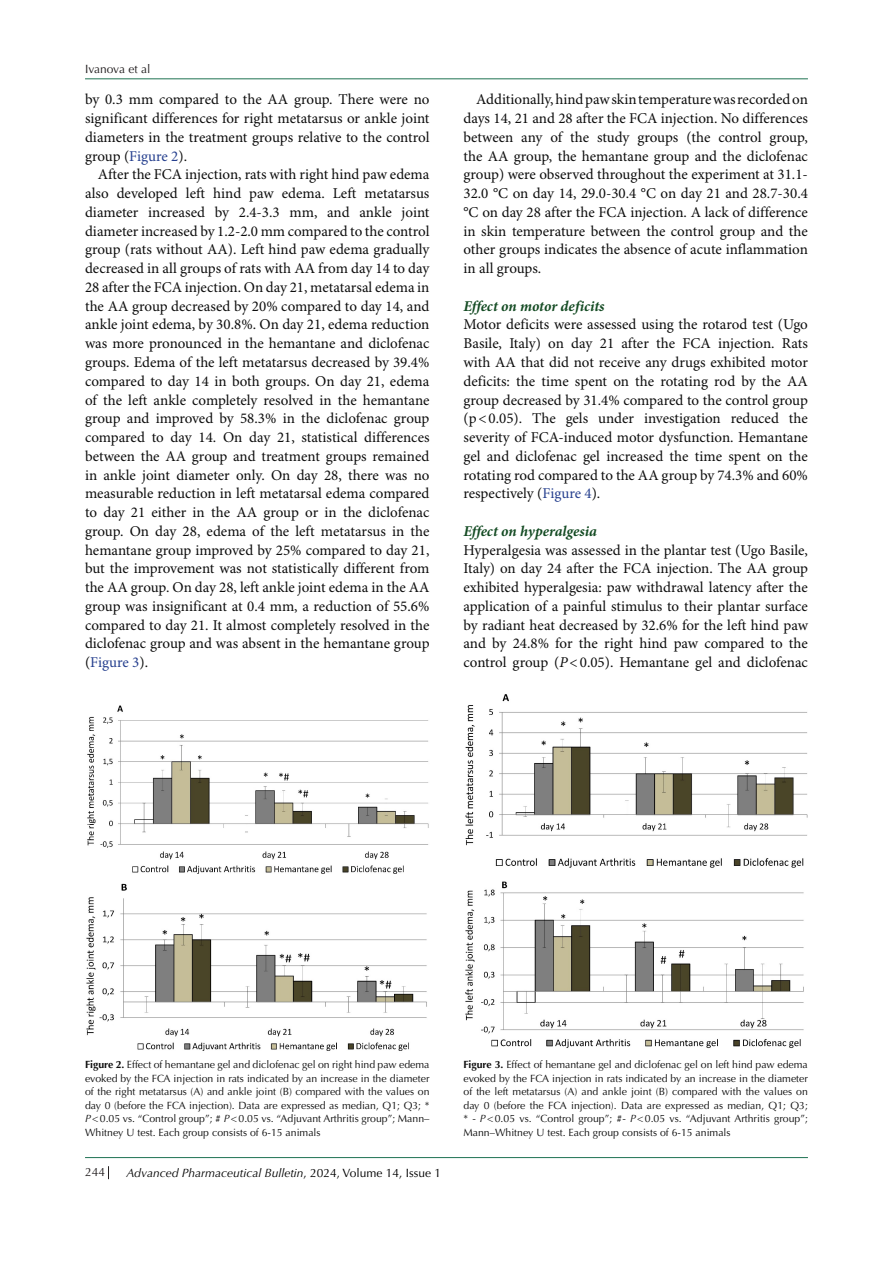
<style>
.page{position:relative;width:893px;height:1263px;background:#fff}
.page>*{position:absolute;margin:0;border:0;box-sizing:border-box;transform-origin:0 0}
.t1{font:15px/18.8px "Minion Pro";letter-spacing:-.005em;color:#0d0d0d;text-align:justify}
.t2{font:italic 700 15px "Minion Pro";color:#144b23}
.t3{font:italic 12px "Optima LT Std";color:#000}
.t4{font:12px "Optima LT Std";color:#231f20}
.t5{font:10.5px/13.5px "Optima LT Std";color:#0d0d0d;text-align:justify}
.s1{color:#253f8e}
.s2{color:#0b0c0b}
.s3{font-style:italic}
.s4{font-weight:700}
.s5{font-style:normal}
</style>
<div class="page">
<svg style="left:108px;top:1166px;width:1px;height:13px"></svg>
<hr style="left:85px;top:1157px;width:723px;height:1px;background:#1e7252">
<hr style="left:85px;top:78px;width:723px;height:1px;background:#1e7252">
<img style="left:86px;top:705px;width:343px;height:346px">
<img style="left:465px;top:694px;width:343px;height:355px">
<p class="t4" style="left:85px;top:62px;width:67px">Ivanova et al</p>
<p class="t1" style="left:85px;top:91px;width:346px">by 0.3 mm compared to the AA group. There were no significant differences for right metatarsus or ankle joint diameters in the treatment groups relative to the control group (<span class="s1">Figure 2</span>).</p>
<p class="t1" style="left:85px;top:166px;width:346px;text-indent:13px">After the FCA injection, rats with right hind paw edema also developed left hind paw edema. Left metatarsus diameter increased by 2.4-3.3 mm, and ankle joint diameter increased by 1.2-2.0 mm compared to the control group (rats without AA). Left hind paw edema gradually decreased in all groups of rats with AA from day 14 to day 28 after the FCA injection. On day 21, metatarsal edema in the AA group decreased by 20% compared to day 14, and ankle joint edema, by 30.8%. On day 21, edema reduction was more pronounced in the hemantane and diclofenac groups. Edema of the left metatarsus decreased by 39.4% compared to day 14 in both groups. On day 21, edema of the left ankle completely resolved in the hemantane group and improved by 58.3% in the diclofenac group compared to day 14. On day 21, statistical differences between the AA group and treatment groups remained in ankle joint diameter only. On day 28, there was no measurable reduction in left metatarsal edema compared to day 21 either in the AA group or in the diclofenac group. On day 28, edema of the left metatarsus in the hemantane group improved by 25% compared to day 21, but the improvement was not statistically different from the AA group. On day 28, left ankle joint edema in the AA group was insignificant at 0.4 mm, a reduction of 55.6% compared to day 21. It almost completely resolved in the diclofenac group and was absent in the hemantane group (<span class="s1">Figure 3</span><span class="s2">).</span></p>
<p class="t1" style="left:463px;top:91px;width:346px;text-indent:13px">Additionally, hind paw skin temperature was recorded on days 14, 21 and 28 after the FCA injection. No differences between any of the study groups (the control group, the AA group, the hemantane group and the diclofenac group) were observed throughout the experiment at 31.1- 32.0 °C on day 14, 29.0-30.4 °C on day 21 and 28.7-30.4 °C on day 28 after the FCA injection. A lack of difference in skin temperature between the control group and the other groups indicates the absence of acute inflammation in all groups.</p>
<p class="t2" style="left:463px;top:295px;width:143px">Effect on motor deficits</p>
<p class="t1" style="left:463px;top:316px;width:346px">Motor deficits were assessed using the rotarod test (Ugo Basile, Italy) on day 21 after the FCA injection. Rats with AA that did not receive any drugs exhibited motor deficits: the time spent on the rotating rod by the AA group decreased by 31.4% compared to the control group (p&lt;0.05). The gels under investigation reduced the severity of FCA-induced motor dysfunction. Hemantane gel and diclofenac gel increased the time spent on the rotating rod compared to the AA group by 74.3% and 60% respectively <span class="s2">(</span><span class="s1">Figure 4</span><span class="s2">).</span></p>
<p class="t2" style="left:463px;top:520px;width:135px">Effect on hyperalgesia</p>
<p class="t1" style="left:463px;top:541px;width:346px">Hyperalgesia was assessed in the plantar test (Ugo Basile, Italy) on day 24 after the FCA injection. The AA group exhibited hyperalgesia: paw withdrawal latency after the application of a painful stimulus to their plantar surface by radiant heat decreased by 32.6% for the left hind paw and by 24.8% for the right hind paw compared to the control group (<span class="s3">P</span>&lt;0.05). Hemantane gel and diclofenac</p>
<p class="t5" style="left:85px;top:1058px;width:346px"><span class="s4">Figure 2.</span> Effect of hemantane gel and diclofenac gel on right hind paw edema evoked by the FCA injection in rats indicated by an increase in the diameter of the right metatarsus (A) and ankle joint (B) compared with the values on day 0 (before the FCA injection). Data are expressed as median, Q1; Q3; * <span class="s3">P</span>&lt;0.05 vs. “Control group”; # <span class="s3">P</span>&lt;0.05 vs. “Adjuvant Arthritis group”; Mann– Whitney U test. Each group consists of 6-15 animals</p>
<p class="t5" style="left:463px;top:1058px;width:346px"><span class="s4">Figure 3.</span> Effect of hemantane gel and diclofenac gel on left hind paw edema evoked by the FCA injection in rats indicated by an increase in the diameter of the left metatarsus (A) and ankle joint (B) compared with the values on day 0 (before the FCA injection). Data are expressed as median, Q1; Q3; * - <span class="s3">P</span>&lt;0.05 vs. “Control group”; #- <span class="s3">P</span>&lt;0.05 vs. “Adjuvant Arthritis group”; Mann–Whitney U test. Each group consists of 6-15 animals</p>
<p class="t4" style="left:85px;top:1165px;width:22px">244</p>
<p class="t3" style="left:126px;top:1165px;width:316px">Advanced Pharmaceutical Bulletin<span class="s5">, 2024, Volume 14, Issue 1</span></p>
</div>
